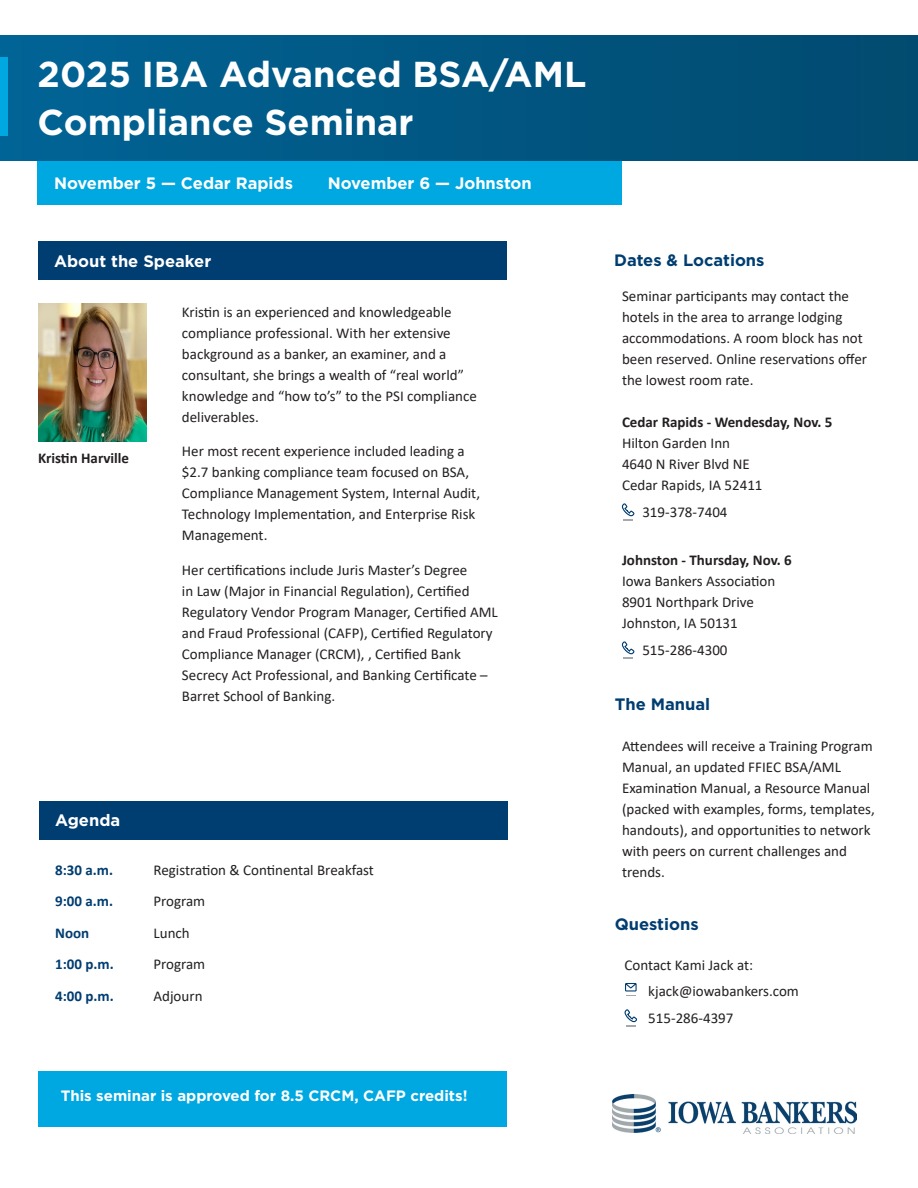
<style>
.page{position:relative;width:918px;height:1188px;background:#fff}
.page>*{position:absolute;margin:0;border:0;box-sizing:border-box;transform-origin:0 0}
.t1{font:700 36px/48px "Gotham";color:#fff}
.SubHeader{font:700 16.5px "Gotham";color:#fff}
.Secondary_Subhead{font:700 16.5px "Gotham";color:#003d71}
.Speaker_copy{font:15px/21px "Calibri";color:#231f20}
.t2{font:700 15px "Calibri";color:#231f20}
.Agenda_info{font:15px "Calibri";color:#231f20}
.t3{font:700 15px "Gotham";color:#fff}
.Agenda_Times{font:700 15px "Calibri";color:#003d71}
</style>
<div class="page">
<div style="left:38px;top:241px;width:469px;height:39px;background:#003d71"></div>
<div style="left:38px;top:157px;width:584px;height:48px;background:#00a8e2"></div>
<div style="left:0;top:36px;width:918px;height:124px;background:linear-gradient(to right,#016396,#014a6f)"></div>
<div style="left:0;top:58px;width:8px;height:78px;background:#00a8e2"></div>
<div style="left:39px;top:801px;width:469px;height:38px;background:#003d71"></div>
<img style="left:613px;top:1094px;width:243px;height:40px">
<svg style="left:625px;top:983px;width:12px;height:13px"></svg>
<svg style="left:624px;top:1010px;width:14px;height:16px"></svg>
<svg style="left:621px;top:504px;width:14px;height:17px"></svg>
<svg style="left:621px;top:642px;width:14px;height:17px"></svg>
<div style="left:38px;top:1071px;width:469px;height:55px;background:#00a8e2"></div>
<img style="left:39px;top:304px;width:108px;height:137px">
<p class="t1" style="left:38px;top:50px;width:550px">2025 IBA Advanced BSA/AML<br>Compliance Seminar</p>
<p class="SubHeader" style="left:54px;top:172px;width:241px">November 5 — Cedar Rapids</p>
<p class="SubHeader" style="left:328px;top:172px;width:206px">November 6 — Johnston</p>
<p class="SubHeader" style="left:54px;top:250px;width:159px">About the Speaker</p>
<p class="t2" style="left:38px;top:447px;width:93px">Kristin Harville</p>
<p class="Speaker_copy" style="left:182px;top:301px;width:296px">Kristin is an experienced and knowledgeable compliance professional. With her extensive background as a banker, an examiner, and a consultant, she brings a wealth of “real world” knowledge and “how to’s” to the PSI compliance deliverables.</p>
<p class="Speaker_copy" style="left:182px;top:440px;width:300px">Her most recent experience included leading a $2.7 banking compliance team focused on BSA, Compliance Management System, Internal Audit, Technology Implementation, and Enterprise Risk Management.</p>
<p class="Speaker_copy" style="left:182px;top:559px;width:317px">Her certifications include Juris Master’s Degree<br>in Law (Major in Financial Regulation), Certified Regulatory Vendor Program Manager, Certified AML and Fraud Professional (CAFP), Certified Regulatory Compliance Manager (CRCM), , Certified Bank Secrecy Act Professional, and Banking Certificate – Barret School of Banking.</p>
<p class="SubHeader" style="left:55px;top:810px;width:67px">Agenda</p>
<p class="Agenda_Times" style="left:55px;top:859px;width:59px">8:30 a.m.</p>
<p class="Agenda_Times" style="left:55px;top:891px;width:59px">9:00 a.m.</p>
<p class="Agenda_Times" style="left:55px;top:922px;width:36px">Noon</p>
<p class="Agenda_Times" style="left:55px;top:954px;width:60px">1:00 p.m.</p>
<p class="Agenda_Times" style="left:55px;top:985px;width:60px">4:00 p.m.</p>
<p class="Agenda_info" style="left:154px;top:859px;width:222px">Registration &amp; Continental Breakfast</p>
<p class="Agenda_info" style="left:154px;top:891px;width:53px">Program</p>
<p class="Agenda_info" style="left:154px;top:922px;width:38px">Lunch</p>
<p class="Agenda_info" style="left:154px;top:954px;width:53px">Program</p>
<p class="Agenda_info" style="left:154px;top:985px;width:51px">Adjourn</p>
<p class="t3" style="left:61px;top:1085px;width:408px">This seminar is approved for 8.5 CRCM, CAFP credits!</p>
<p class="Secondary_Subhead" style="left:614px;top:250px;width:152px">Dates &amp; Locations</p>
<p class="Speaker_copy" style="left:622px;top:285px;width:247px">Seminar participants may contact the hotels in the area to arrange lodging accommodations. A room block has not been reserved. Online reservations offer the lowest room rate.</p>
<p class="t2" style="left:622px;top:411px;width:212px">Cedar Rapids - Wendesday, Nov. 5</p>
<p class="Speaker_copy" style="left:622px;top:432px;width:110px">Hilton Garden Inn</p>
<p class="Speaker_copy" style="left:622px;top:453px;width:129px">4640 N River Blvd NE</p>
<p class="Speaker_copy" style="left:622px;top:474px;width:142px">Cedar Rapids, IA 52411</p>
<p class="Speaker_copy" style="left:642px;top:501px;width:87px">319-378-7404</p>
<p class="t2" style="left:622px;top:549px;width:171px">Johnston - Thursday, Nov. 6</p>
<p class="Speaker_copy" style="left:622px;top:570px;width:155px">Iowa Bankers Association</p>
<p class="Speaker_copy" style="left:622px;top:591px;width:134px">8901 Northpark Drive</p>
<p class="Speaker_copy" style="left:622px;top:612px;width:117px">Johnston, IA 50131</p>
<p class="Speaker_copy" style="left:642px;top:639px;width:87px">515-286-4300</p>
<p class="Secondary_Subhead" style="left:615px;top:693px;width:97px">The Manual</p>
<p class="Speaker_copy" style="left:622px;top:735px;width:254px">Attendees will receive a Training Program Manual, an updated FFIEC BSA/AML Examination Manual, a Resource Manual (packed with examples, forms, templates, handouts), and opportunities to network with peers on current challenges and trends.</p>
<p class="Secondary_Subhead" style="left:615px;top:914px;width:85px">Questions</p>
<p class="Speaker_copy" style="left:625px;top:954px;width:130px">Contact Kami Jack at:</p>
<p class="Speaker_copy" style="left:648px;top:980px;width:152px">kjack@iowabankers.com</p>
<p class="Speaker_copy" style="left:648px;top:1007px;width:87px">515-286-4397</p>
</div>
